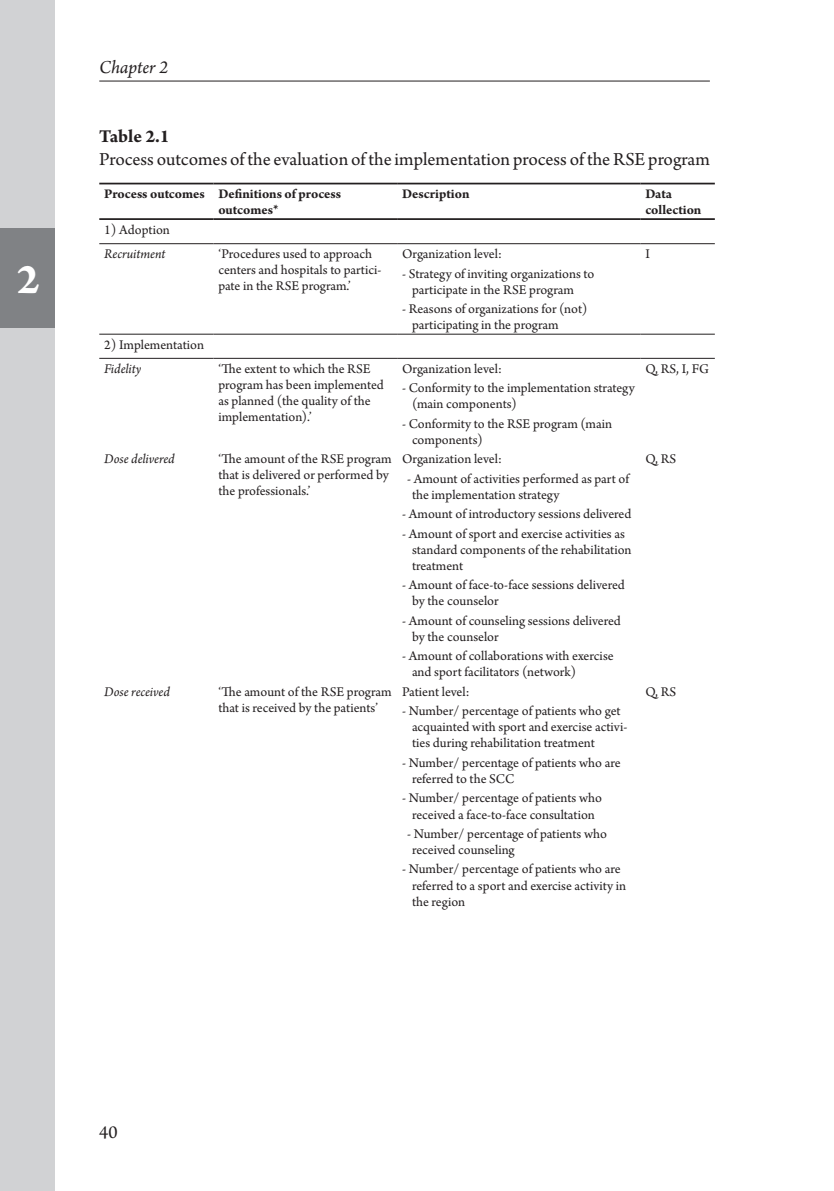
<style>
.page{position:relative;width:834px;height:1191px;background:#fff}
.page>*{position:absolute;margin:0;border:0;box-sizing:border-box;transform-origin:0 0}
.t1{font:700 45.5px "Arno Pro";color:#fff}
.float{font:19.25px "Arno Pro";color:#231f20}
.t2{font:italic 19.25px "Arno Pro";letter-spacing:-.005em;color:#231f20}
.t3{font:700 19.25px "Arno Pro";color:#231f20}
.t4{font:14px/16.1px "Arno Pro";color:#231f20}
.t5{font:700 14px/16.1px "Arno Pro";letter-spacing:-.005em;color:#231f20}
.t6{font:italic 14px "Arno Pro";letter-spacing:-.005em;color:#231f20}
</style>
<div class="page">
<hr style="left:99px;top:81px;width:610px;height:1px;background:#231f20">
<div style="left:0;top:0;width:55px;height:1191px;background:#d1d2d4"></div>
<div style="left:0;top:228px;width:55px;height:99px;background:#808285"></div>
<hr style="left:99px;top:243px;width:114px;height:1px;background:#231f20">
<hr style="left:213px;top:243px;width:184px;height:1px;background:#231f20">
<hr style="left:397px;top:243px;width:243px;height:1px;background:#231f20">
<hr style="left:640px;top:243px;width:74px;height:1px;background:#231f20">
<hr style="left:99px;top:334px;width:114px;height:1px;background:#231f20">
<hr style="left:213px;top:334px;width:184px;height:1px;background:#231f20">
<hr style="left:397px;top:334px;width:243px;height:1px;background:#231f20">
<hr style="left:640px;top:334px;width:74px;height:1px;background:#231f20">
<hr style="left:99px;top:358px;width:114px;height:1px;background:#231f20">
<hr style="left:213px;top:358px;width:184px;height:1px;background:#231f20">
<hr style="left:397px;top:358px;width:243px;height:1px;background:#231f20">
<hr style="left:640px;top:358px;width:74px;height:1px;background:#231f20">
<hr style="left:99px;top:183px;width:114px;height:1px;background:#231f20">
<hr style="left:213px;top:183px;width:184px;height:1px;background:#231f20">
<hr style="left:397px;top:183px;width:243px;height:1px;background:#231f20">
<hr style="left:640px;top:183px;width:74px;height:1px;background:#231f20">
<hr style="left:99px;top:218px;width:114px;height:2px;background:#231f20">
<hr style="left:213px;top:218px;width:184px;height:2px;background:#231f20">
<hr style="left:397px;top:218px;width:243px;height:2px;background:#231f20">
<hr style="left:640px;top:218px;width:74px;height:2px;background:#231f20">
<h1 class="t1" style="left:17px;top:253px;width:25px">2</h1>
<h2 class="t2" style="left:99px;top:56px;width:71px">Chapter 2</h2>
<p class="t3" style="left:99px;top:125px;width:72px">Table 2.1</p>
<p class="float" style="left:99px;top:148px;width:612px">Process outcomes of the evaluation of the implementation process of the RSE program</p>
<p class="t5" style="left:104px;top:186px;width:102px">Process outcomes</p>
<p class="t5" style="left:218px;top:186px;width:124px">Definitions of process outcomes*</p>
<p class="t5" style="left:402px;top:186px;width:69px">Description</p>
<p class="t5" style="left:645px;top:186px;width:58px">Data collection</p>
<p class="t4" style="left:104px;top:222px;width:67px">1) Adoption</p>
<p class="t6" style="left:104px;top:246px;width:63px">Recruitment</p>
<p class="t4" style="left:218px;top:247px;width:164px">‘Procedures used to approach centers and hospitals to partici&shy;pate in the RSE program.’</p>
<p class="t4" style="left:402px;top:247px;width:101px">Organization level:</p>
<p class="t4" style="left:645px;top:247px;width:6px">I</p>
<p class="t4" style="left:412px;top:266px;width:184px;text-indent:-10px">- Strategy of inviting organizations to participate in the RSE program</p>
<p class="t4" style="left:412px;top:301px;width:177px;text-indent:-10px">- Reasons of organizations for (not) participating in the program</p>
<p class="t4" style="left:104px;top:337px;width:101px">2) Implementation</p>
<p class="t6" style="left:104px;top:360px;width:39px">Fidelity</p>
<p class="t4" style="left:218px;top:361px;width:167px">‘The extent to which the RSE program has been implemented as planned (the quality of the implementation).’</p>
<p class="t4" style="left:402px;top:361px;width:101px">Organization level:</p>
<p class="t4" style="left:645px;top:361px;width:65px">Q, RS, I, FG</p>
<p class="t4" style="left:412px;top:381px;width:224px;text-indent:-10px">- Conformity to the implementation strategy (main components)</p>
<p class="t4" style="left:412px;top:416px;width:201px;text-indent:-10px">- Conformity to the RSE program (main components)</p>
<p class="t6" style="left:104px;top:451px;width:72px">Dose delivered</p>
<p class="t4" style="left:218px;top:452px;width:175px">‘The amount of the RSE program that is delivered or performed by the professionals.’</p>
<p class="t4" style="left:402px;top:452px;width:101px">Organization level:</p>
<p class="t4" style="left:645px;top:452px;width:33px">Q, RS</p>
<p class="t4" style="left:412px;top:471px;width:218px;text-indent:-5px">- Amount of activities performed as part of the implementation strategy</p>
<p class="t4" style="left:402px;top:507px;width:231px">- Amount of introductory sessions delivered</p>
<p class="t4" style="left:412px;top:526px;width:221px;text-indent:-10px">- Amount of sport and exercise activities as standard components of the rehabilitation treatment</p>
<p class="t4" style="left:412px;top:578px;width:214px;text-indent:-10px">- Amount of face-to-face sessions delivered by the counselor</p>
<p class="t4" style="left:412px;top:613px;width:210px;text-indent:-10px">- Amount of counseling sessions delivered by the counselor</p>
<p class="t4" style="left:412px;top:649px;width:203px;text-indent:-10px">- Amount of collaborations with exercise and sport facilitators (network)</p>
<p class="t6" style="left:104px;top:683px;width:67px">Dose received</p>
<p class="t4" style="left:218px;top:684px;width:175px">‘The amount of the RSE program that is received by the patients’</p>
<p class="t4" style="left:402px;top:684px;width:69px">Patient level:</p>
<p class="t4" style="left:645px;top:684px;width:33px">Q, RS</p>
<p class="t4" style="left:412px;top:703px;width:217px;text-indent:-10px">- Number/ percentage of patients who get acquainted with sport and exercise activi&shy;ties during rehabilitation treatment</p>
<p class="t4" style="left:412px;top:755px;width:210px;text-indent:-10px">- Number/ percentage of patients who are referred to the SCC</p>
<p class="t4" style="left:402px;top:791px;width:201px;text-align:center">- Number/ percentage of patients who received a face-to-face consultation</p>
<p class="t4" style="left:412px;top:826px;width:196px;text-indent:-5px">- Number/ percentage of patients who received counseling</p>
<p class="t4" style="left:412px;top:862px;width:216px;text-indent:-10px">- Number/ percentage of patients who are referred to a sport and exercise activity in the region</p>
<h2 class="float" style="left:99px;top:1121px;width:20px">40</h2>
</div>
